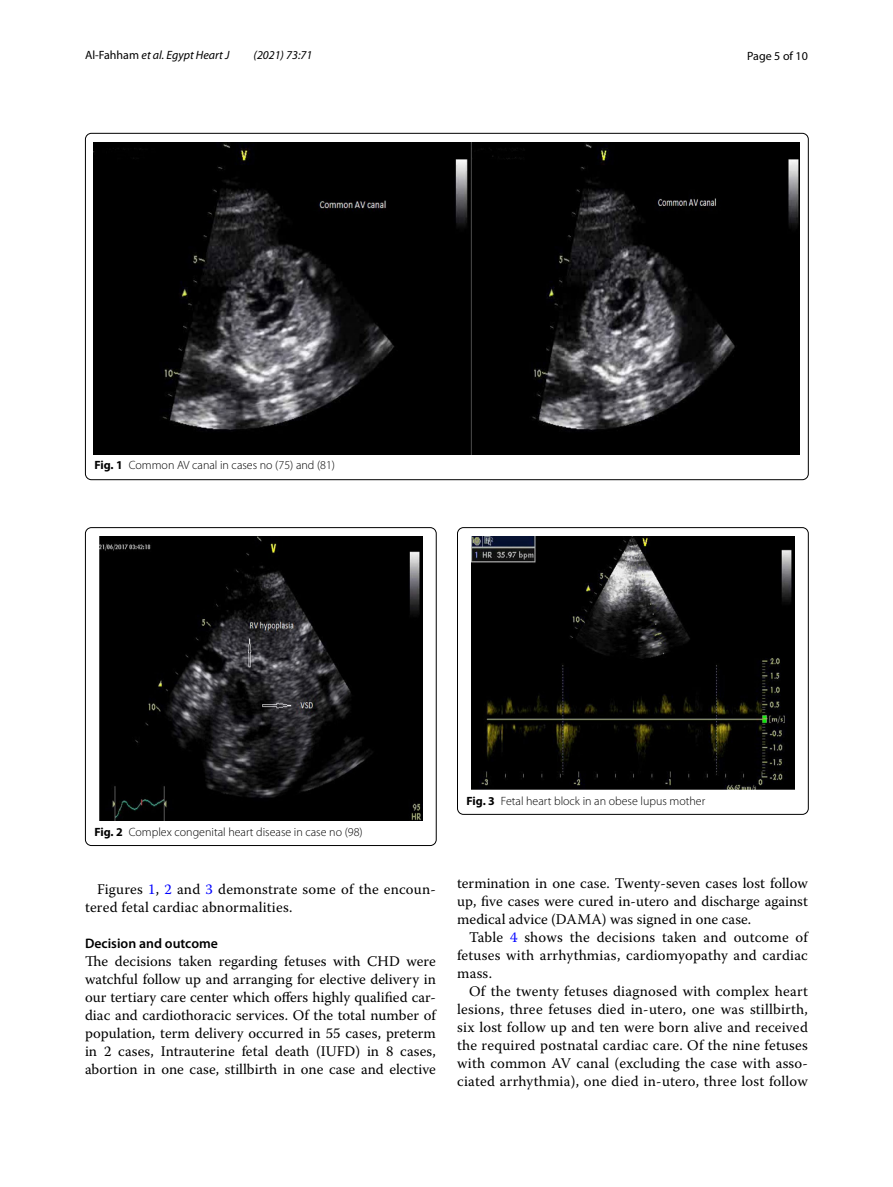
<style>
.page{position:relative;width:893px;height:1187px;background:#fff}
.page>*{position:absolute;margin:0;border:0;box-sizing:border-box;transform-origin:0 0}
.t1{font:14.7px/18px "Warnock Pro";letter-spacing:.015em;color:#000;text-align:justify}
.t2{font:600 13.8px "Myriad Pro";color:#000}
.t3{font:300 12px "Myriad Pro";color:#000}
.t4{font:italic 12px "Myriad Pro";color:#000}
.t5{font:12px "Myriad Pro";color:#000}
.s1{font-style:normal}
.s2{font-weight:700}
.s3{color:#00f}
</style>
<div class="page">
<img style="left:94px;top:142px;width:706px;height:312px">
<img style="left:99px;top:536px;width:323px;height:284px">
<div style="left:85px;top:527px;width:351px;height:318px;border:1px solid #000;border-radius:6px"></div>
<img style="left:471px;top:536px;width:323px;height:253px">
<div style="left:457px;top:527px;width:351px;height:287px;border:1px solid #000;border-radius:6px"></div>
<p class="t4" style="left:85px;top:48px;width:146px"><span class="s1">Al‑Fahham</span> et al. Egypt Heart J</p>
<p class="t4" style="left:254px;top:48px;width:60px">(2021) 73:71</p>
<p class="t5" style="left:747px;top:48px;width:62px">Page 5 of 10</p>
<p class="t3" style="left:94px;top:459px;width:242px"><span class="s2">Fig. 1</span> Common AV canal in cases no (75) and (81)</p>
<p class="t3" style="left:94px;top:825px;width:270px"><span class="s2">Fig. 2</span> Complex congenital heart disease in case no (98)</p>
<p class="t1" style="left:85px;top:879px;width:352px;text-indent:12px">Figures <span class="s3">1</span>, <span class="s3">2</span> and <span class="s3">3</span> demonstrate some of the encoun&shy;tered fetal cardiac abnormalities.</p>
<p class="t2" style="left:85px;top:934px;width:134px">Decision and outcome</p>
<p class="t1" style="left:85px;top:951px;width:352px">The decisions taken regarding fetuses with CHD were watchful follow up and arranging for elective delivery in our tertiary care center which offers highly qualified car&shy;diac and cardiothoracic services. Of the total number of population, term delivery occurred in 55 cases, preterm in 2 cases, Intrauterine fetal death (IUFD) in 8 cases, abortion in one case, stillbirth in one case and elective</p>
<p class="t3" style="left:466px;top:794px;width:240px"><span class="s2">Fig. 3</span> Fetal heart block in an obese lupus mother</p>
<p class="t1" style="left:457px;top:874px;width:352px">termination in one case. Twenty-seven cases lost follow up, five cases were cured in-utero and discharge against medical advice (DAMA) was signed in one case.</p>
<p class="t1" style="left:457px;top:928px;width:352px;text-indent:12px">Table <span class="s3">4</span> shows the decisions taken and outcome of fetuses with arrhythmias, cardiomyopathy and cardiac mass.</p>
<p class="t1" style="left:457px;top:982px;width:352px;text-indent:12px">Of the twenty fetuses diagnosed with complex heart lesions, three fetuses died in-utero, one was stillbirth, six lost follow up and ten were born alive and received the required postnatal cardiac care. Of the nine fetuses with common AV canal (excluding the case with asso&shy;ciated arrhythmia), one died in-utero, three lost follow</p>
</div>
